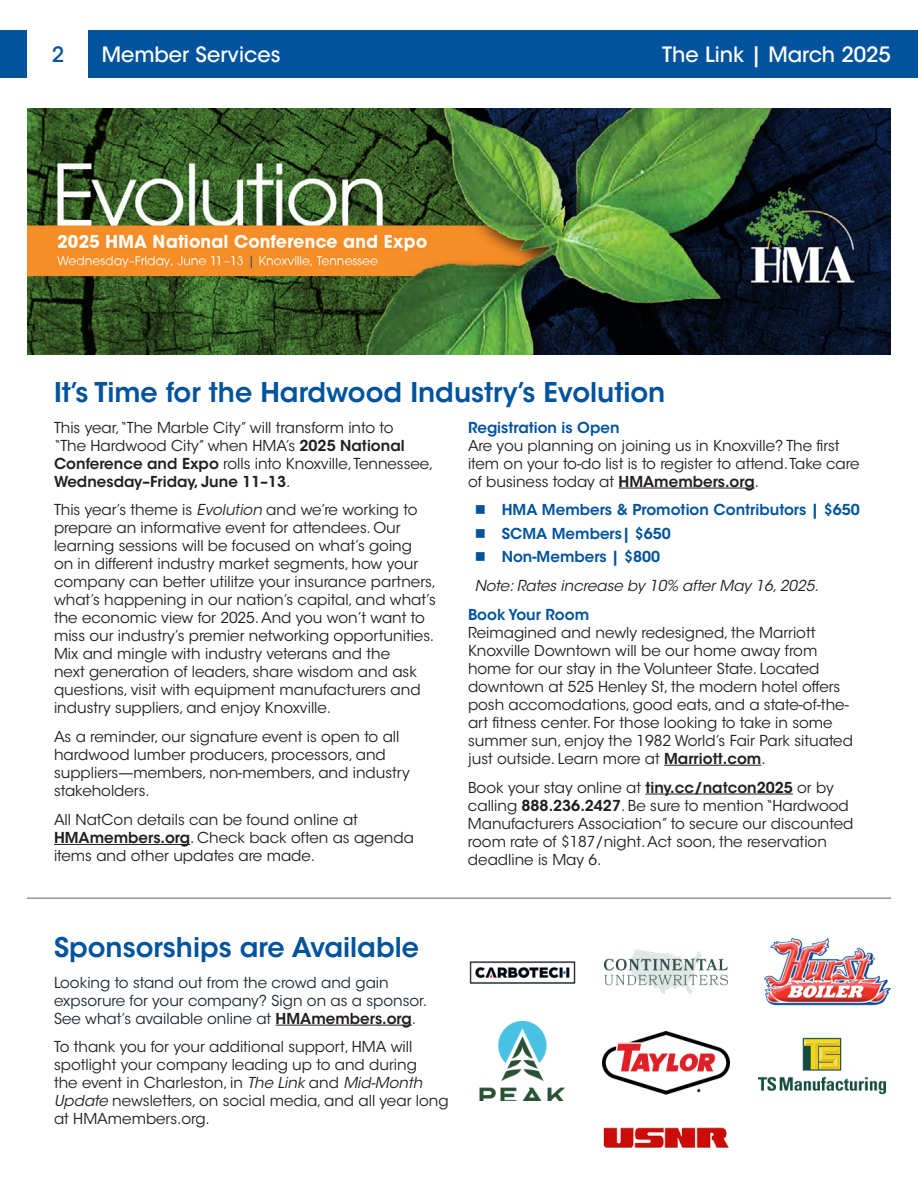
<style>
.page{position:relative;width:918px;height:1188px;background:#fff}
.page>*{position:absolute;margin:0;border:0;box-sizing:border-box;transform-origin:0 0}
.t1{font:600 27px "ITC Avant Garde Std";color:#01539e}
.t2{font:500 21px "ITC Avant Garde Std";color:#fff}
.t3{font:500 21px "ITC Avant Garde Std";color:#01539e}
.t4{font:15px/18px "ITC Avant Garde Std";color:#231f20}
.t5{font:15px/18px "ITC Avant Garde Std";color:#1c2731}
.t6{font:600 15px "ITC Avant Garde Std";color:#01539e}
.t7{font:italic 15px "ITC Avant Garde Std";color:#231f20}
.s1{font-weight:600}
.s2{font-style:italic}
.s3{font-weight:600;color:#231f20}
</style>
<div class="page">
<hr style="left:276px;top:1025px;width:136px;height:1px;background:#231f20">
<div style="left:88px;top:30px;width:830px;height:48px;background:#01539e"></div>
<div style="left:0;top:30px;width:27px;height:48px;background:#01539e"></div>
<hr style="left:27px;top:897px;width:864px;height:2px;background:#939598">
<hr style="left:54px;top:844px;width:136px;height:1px;background:#231f20">
<hr style="left:619px;top:488px;width:136px;height:1px;background:#231f20">
<hr style="left:664px;top:765px;width:97px;height:1px;background:#231f20">
<hr style="left:645px;top:794px;width:148px;height:1px;background:#231f20">
<img style="left:27px;top:108px;width:864px;height:247px">
<img style="left:469px;top:961px;width:107px;height:23px">
<img style="left:603px;top:949px;width:125px;height:46px">
<img style="left:764px;top:937px;width:127px;height:69px">
<img style="left:479px;top:1022px;width:86px;height:79px">
<img style="left:603px;top:1031px;width:126px;height:117px">
<img style="left:759px;top:1037px;width:127px;height:58px">
<p class="t3" style="left:52px;top:41px;width:14px">2</p>
<h2 class="t2" style="left:102px;top:41px;width:180px">Member Services</h2>
<h2 class="t2" style="left:662px;top:41px;width:230px">The Link | March 2025</h2>
<p class="t1" style="left:54px;top:375px;width:613px">It’s Time for the Hardwood Industry’s Evolution</p>
<p class="t4" style="left:54px;top:418px;width:381px">This year,“The Marble City” will transform into to<br>“The Hardwood City” when HMA’s <span class="s1">2025 National Conference and Expo</span> rolls into Knoxville, Tennessee, <span class="s1">Wednesday–Friday, June 11–13</span>.</p>
<p class="t4" style="left:54px;top:501px;width:384px">This year’s theme is <span class="s2">Evolution</span> and we’re working to prepare an informative event for attendees. Our learning sessions will be focused on what’s going<br>on in different industry market segments, how your company can better utilitze your insurance partners, what’s happening in our nation’s capital, and what’s the economic view for 2025. And you won’t want to miss our industry’s premier networking opportunities.<br>Mix and mingle with industry veterans and the<br>next generation of leaders, share wisdom and ask questions, visit with equipment manufacturers and industry suppliers, and enjoy Knoxville.</p>
<p class="t4" style="left:54px;top:728px;width:357px">As a reminder, our signature event is open to all hardwood lumber producers, processors, and suppliers—members, non-members, and industry stakeholders.</p>
<p class="t4" style="left:54px;top:811px;width:362px">All NatCon details can be found online at<br><span class="s1">HMAmembers.org</span>. Check back often as agenda items and other updates are made.</p>
<p class="t6" style="left:468px;top:418px;width:153px">Registration is Open</p>
<p class="t4" style="left:468px;top:436px;width:393px">Are you planning on joining us in Knoxville? The first item on your to-do list is to register to attend. Take care of business today at <span class="s1">HMAmembers.org</span>.</p>
<p class="t6" style="left:502px;top:500px;width:360px">HMA Members &amp; Promotion Contributors | $650</p>
<p class="t6" style="left:502px;top:524px;width:171px">SCMA Members| $650</p>
<p class="t6" style="left:502px;top:547px;width:160px">Non-Members | $800</p>
<p class="t7" style="left:475px;top:576px;width:345px">Note: Rates increase by 10% after May 16, 2025.</p>
<p class="t6" style="left:468px;top:605px;width:123px">Book Your Room</p>
<p class="t4" style="left:468px;top:624px;width:386px">Reimagined and newly redesigned, the Marriott Knoxville Downtown will be our home away from home for our stay in the Volunteer State. Located downtown at 525 Henley St, the modern hotel offers posh accomodations, good eats, and a state-of-the&shy;art fitness center. For those looking to take in some summer sun, enjoy the 1982 World’s Fair Park situated just outside. Learn more at <span class="s1">Marriott.com</span>.</p>
<p class="t4" style="left:468px;top:778px;width:387px">Book your stay online at <span class="s1">tiny.cc/natcon2025</span> or by calling <span class="s1">888.236.2427</span>. Be sure to mention “Hardwood Manufacturers Association” to secure our discounted room rate of $187/night. Act soon, the reservation deadline is May 6.</p>
<p class="t1" style="left:54px;top:930px;width:366px">Sponsorships are Available</p>
<p class="t5" style="left:54px;top:973px;width:375px">Looking to stand out from the crowd and gain expsorure for your company? Sign on as a sponsor.<br>See what’s available online at <span class="s3">HMAmembers.org</span>.</p>
<p class="t4" style="left:54px;top:1038px;width:396px">To thank you for your additional support, HMA will spotlight your company leading up to and during<br>the event in Charleston, in <span class="s2">The Link</span> and <span class="s2">Mid-Month Update</span> newsletters, on social media, and all year long at HMAmembers.org.</p>
</div>
